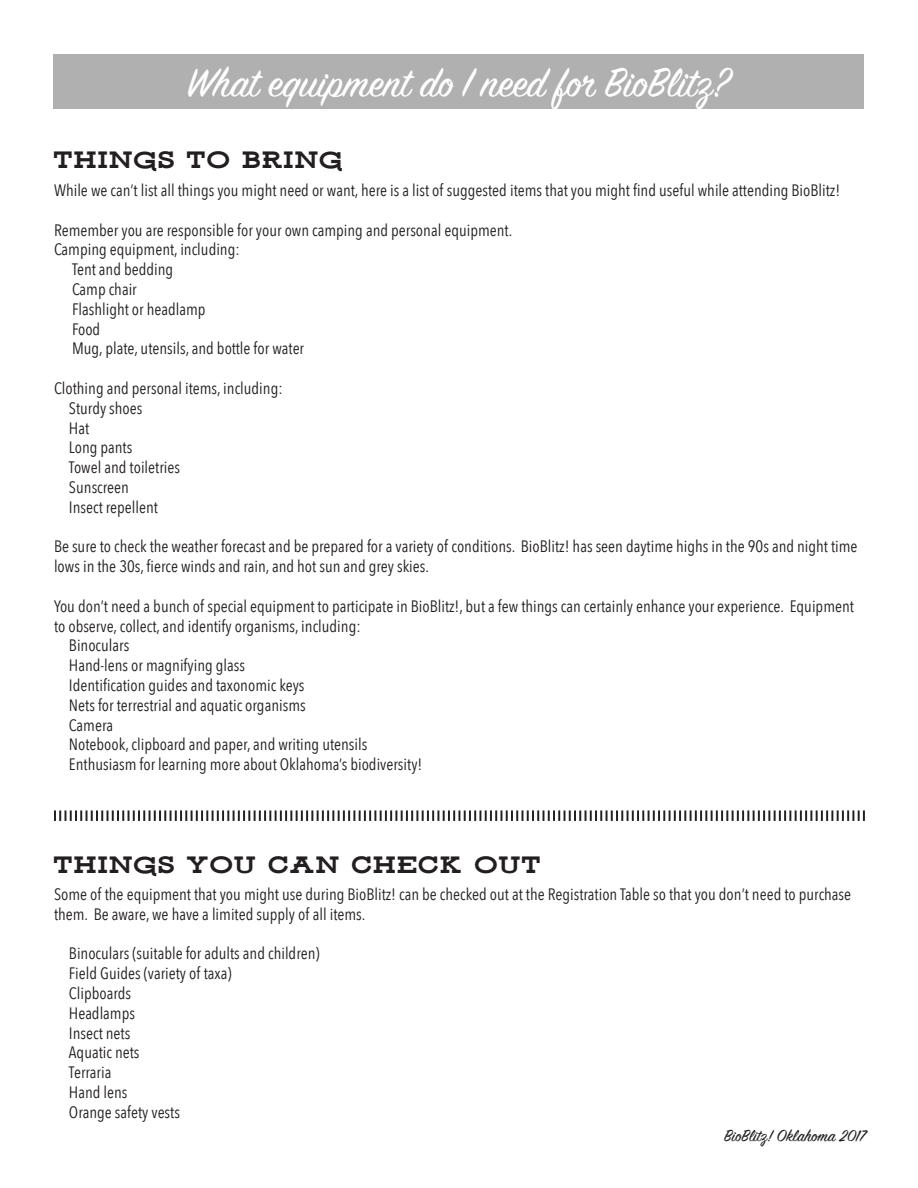
<style>
.page{position:relative;width:918px;height:1188px;background:#fff}
.page>*{position:absolute;margin:0;border:0;box-sizing:border-box;transform-origin:0 0}
.Section_Heading{font:45px "Sign Painter House Script";color:#fff}
.Section_Heading-2{font:900 22.5px "Ansley Display";color:#231f20}
.t1{font:18px "Sign Painter House Script";color:#231f20}
.t2{font:16.5px/19.8px "Avenir Next Condensed";color:#231f20}
</style>
<div class="page">
<svg style="left:54px;top:810px;width:811px;height:11px"></svg>
<div style="left:53px;top:54px;width:810px;height:55px;background:#b0b0b0"></div>
<p class="Section_Heading" style="left:187px;top:55px;width:545px">What equipment do I need for BioBlitz?</p>
<p class="Section_Heading-2" style="left:54px;top:151px;width:292px">THINGS TO BRING</p>
<p class="t2" style="left:54px;top:179px;width:788px">While we can’t list all things you might need or want, here is a list of suggested items that you might find useful while attending BioBlitz!</p>
<p class="t2" style="left:54px;top:219px;width:460px">Remember you are responsible for your own camping and personal equipment.</p>
<p class="t2" style="left:54px;top:239px;width:187px">Camping equipment, including:</p>
<p class="t2" style="left:72px;top:259px;width:103px">Tent and bedding</p>
<p class="t2" style="left:72px;top:278px;width:66px">Camp chair</p>
<p class="t2" style="left:72px;top:298px;width:135px">Flashlight or headlamp</p>
<p class="t2" style="left:72px;top:318px;width:30px">Food</p>
<p class="t2" style="left:72px;top:338px;width:234px">Mug, plate, utensils, and bottle for water</p>
<p class="t2" style="left:54px;top:377px;width:230px">Clothing and personal items, including:</p>
<p class="t2" style="left:69px;top:397px;width:75px">Sturdy shoes</p>
<p class="t2" style="left:69px;top:417px;width:22px">Hat</p>
<p class="t2" style="left:69px;top:437px;width:65px">Long pants</p>
<p class="t2" style="left:69px;top:457px;width:113px">Towel and toiletries</p>
<p class="t2" style="left:69px;top:476px;width:61px">Sunscreen</p>
<p class="t2" style="left:69px;top:496px;width:91px">Insect repellent</p>
<p class="t2" style="left:54px;top:536px;width:805px">Be sure to check the weather forecast and be prepared for a variety of conditions. BioBlitz! has seen daytime highs in the 90s and night time lows in the 30s, fierce winds and rain, and hot sun and grey skies.</p>
<p class="t2" style="left:54px;top:595px;width:801px">You don’t need a bunch of special equipment to participate in BioBlitz!, but a few things can certainly enhance your experience. Equipment to observe, collect, and identify organisms, including:</p>
<p class="t2" style="left:69px;top:635px;width:62px">Binoculars</p>
<p class="t2" style="left:69px;top:655px;width:177px">Hand-lens or magnifying glass</p>
<p class="t2" style="left:69px;top:674px;width:237px">Identification guides and taxonomic keys</p>
<p class="t2" style="left:69px;top:694px;width:238px">Nets for terrestrial and aquatic organisms</p>
<p class="t2" style="left:69px;top:714px;width:46px">Camera</p>
<p class="t2" style="left:69px;top:734px;width:300px">Notebook, clipboard and paper, and writing utensils</p>
<p class="t2" style="left:69px;top:754px;width:355px">Enthusiasm for learning more about Oklahoma’s biodiversity!</p>
<p class="Section_Heading-2" style="left:54px;top:856px;width:490px">THINGS YOU CAN CHECK OUT</p>
<p class="t2" style="left:54px;top:884px;width:799px">Some of the equipment that you might use during BioBlitz! can be checked out at the Registration Table so that you don’t need to purchase them. Be aware, we have a limited supply of all items.</p>
<p class="t2" style="left:69px;top:943px;width:252px">Binoculars (suitable for adults and children)</p>
<p class="t2" style="left:69px;top:963px;width:164px">Field Guides (variety of taxa)</p>
<p class="t2" style="left:69px;top:983px;width:64px">Clipboards</p>
<p class="t2" style="left:69px;top:1002px;width:68px">Headlamps</p>
<p class="t2" style="left:69px;top:1022px;width:63px">Insect nets</p>
<p class="t2" style="left:69px;top:1042px;width:72px">Aquatic nets</p>
<p class="t2" style="left:69px;top:1062px;width:44px">Terraria</p>
<p class="t2" style="left:69px;top:1082px;width:60px">Hand lens</p>
<p class="t2" style="left:69px;top:1101px;width:113px">Orange safety vests</p>
<p class="t1" style="left:724px;top:1125px;width:143px">BioBlitz! Oklahoma 2017</p>
</div>
